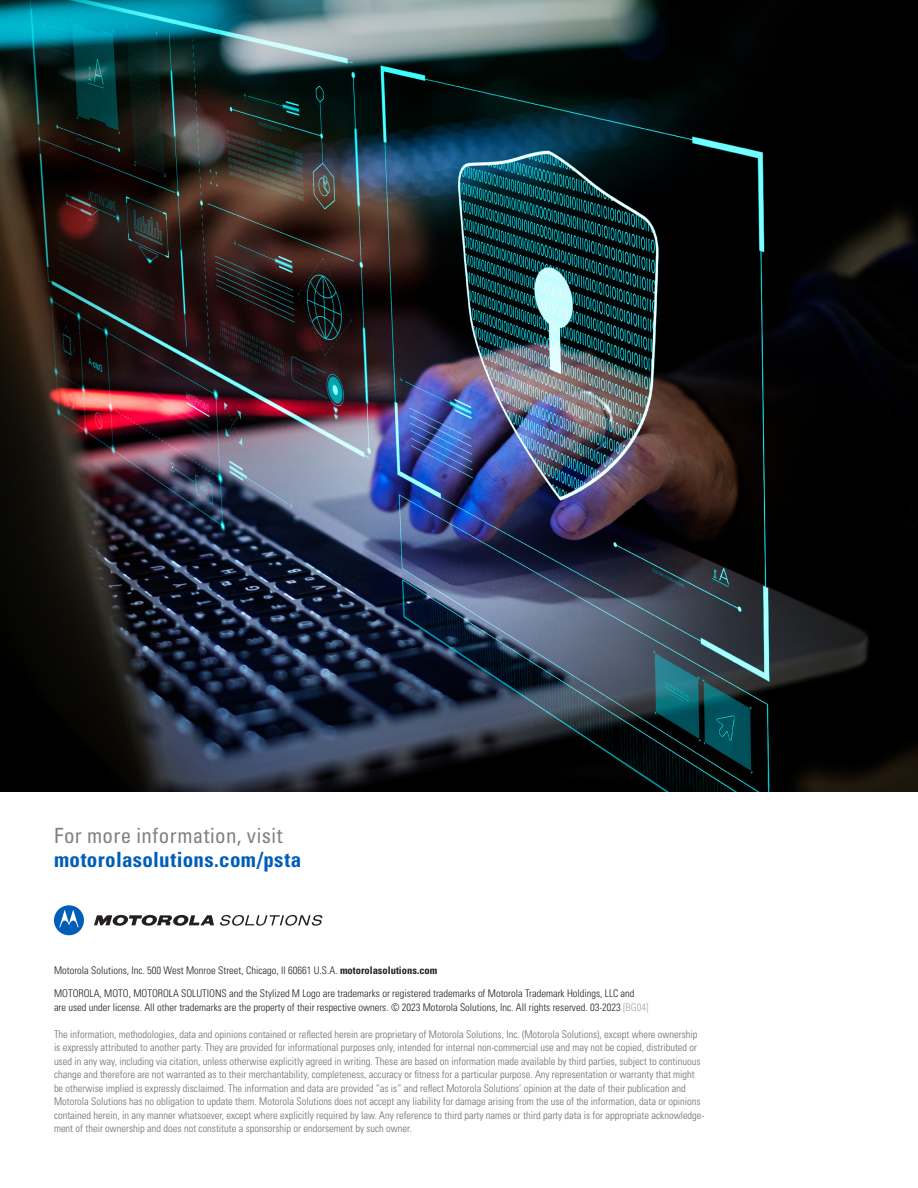
<style>
.page{position:relative;width:918px;height:1188px;background:#fff}
.page>*{position:absolute;margin:0;border:0;box-sizing:border-box;transform-origin:0 0}
.t1{font:700 condensed 21px/24px "Univers LT Std";letter-spacing:.02em;color:#005eb8}
.t2{font:300 condensed 10.5px/13.5px "Univers LT Std";color:#6c6d70}
.t3{font:300 condensed 10.5px/13.5px "Univers LT Std";color:#231f20}
.s1{font-weight:400;color:#808080}
.s2{font-weight:700}
.s3{color:#a6a6a6}
</style>
<div class="page">
<svg style="left:94px;top:915px;width:120px;height:11px"></svg>
<svg style="left:54px;top:905px;width:30px;height:30px"></svg>
<svg style="left:220px;top:915px;width:102px;height:11px"></svg>
<img style="left:0;top:0;width:918px;height:792px">
<p class="t1" style="left:54px;top:824px;width:249px"><span class="s1">For more information, visit </span>motorolasolutions.com/psta</p>
<p class="t3" style="left:54px;top:964px;width:385px">Motorola Solutions, Inc. 500 West Monroe Street, Chicago, Il 60661 U.S.A. <span class="s2">motorolasolutions.com</span></p>
<p class="t3" style="left:54px;top:987px;width:596px">MOTOROLA, MOTO, MOTOROLA SOLUTIONS and the Stylized M Logo are trademarks or registered trademarks of Motorola Trademark Holdings, LLC and are used under license. All other trademarks are the property of their respective owners. © 2023 Motorola Solutions, Inc. All rights reserved. 03-2023 <span class="s3">[BG04]</span></p>
<p class="t2" style="left:54px;top:1027px;width:652px">The information, methodologies, data and opinions contained or reflected herein are proprietary of Motorola Solutions, Inc. (Motorola Solutions), except where ownership is expressly attributed to another party. They are provided for informational purposes only, intended for internal non-commercial use and may not be copied, distributed or used in any way, including via citation, unless otherwise explicitly agreed in writing. These are based on information made available by third parties, subject to continuous change and therefore are not warranted as to their merchantability, completeness, accuracy or fitness for a particular purpose. Any representation or warranty that might be otherwise implied is expressly disclaimed. The information and data are provided “as is” and reflect Motorola Solutions’ opinion at the date of their publication and Motorola Solutions has no obligation to update them. Motorola Solutions does not accept any liability for damage arising from the use of the information, data or opinions contained herein, in any manner whatsoever, except where explicitly required by law. Any reference to third party names or third party data is for appropriate acknowledge&shy;ment of their ownership and does not constitute a sponsorship or endorsement by such owner.</p>
</div>
